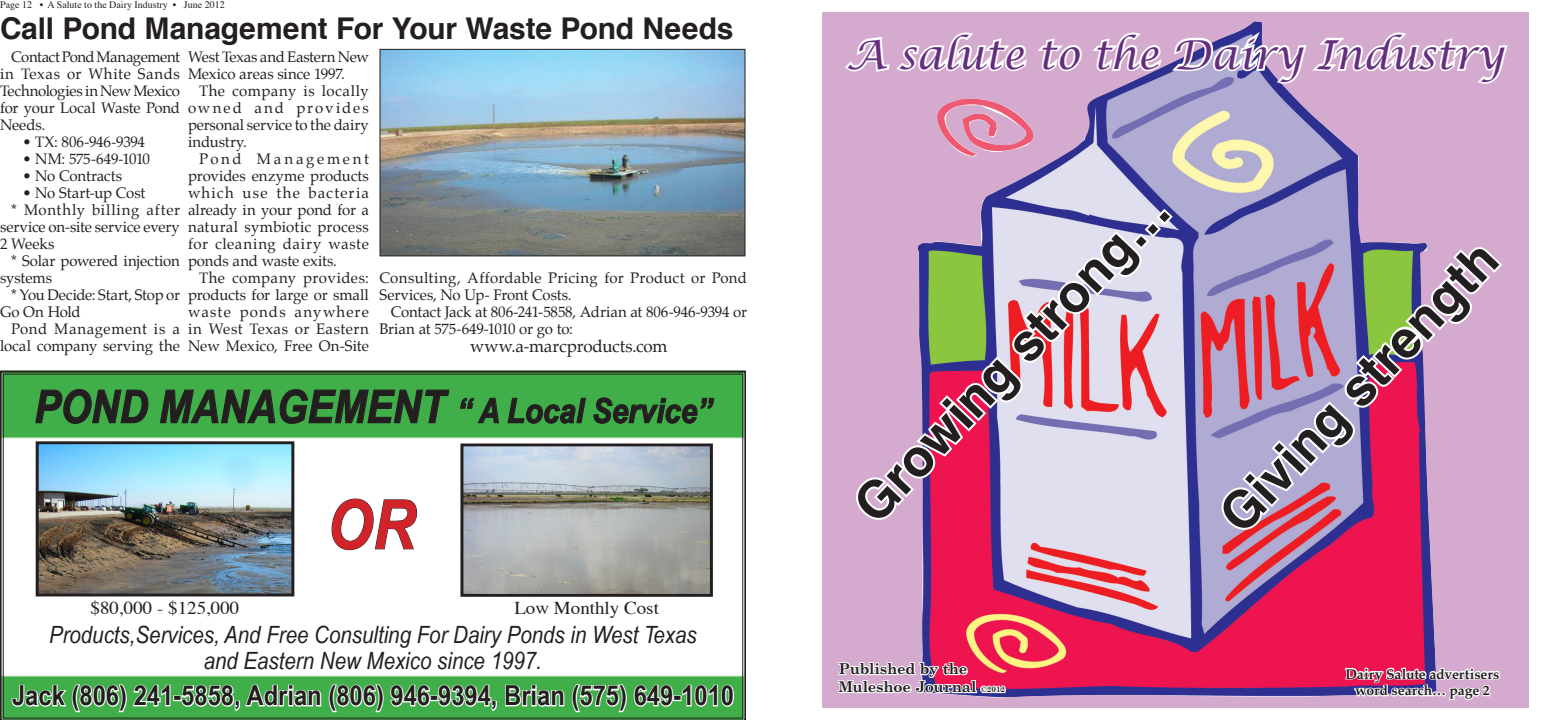
<style>
.page{position:relative;width:1548px;height:720px;background:#fff}
.page>*{position:absolute;margin:0;border:0;box-sizing:border-box;transform-origin:0 0}
.t1{font:italic 700 68.5px "Arial Narrow";color:#d1232a;scale:1.05 1}
.Headline1{font:700 51px "Helvetica";color:#231f20}
.Headline2{font:italic 40px "Lucida Calligraphy";color:#652d7e}
.t2{font:italic 700 34.2px "Arial Narrow";color:#231f20;scale:1.05 1}
.FS_Address{font:700 30px "Helvetica";letter-spacing:-.005em;color:#231f20}
.t3{font:700 27.6px "Arial Narrow";color:#231f20;scale:1.05 1}
.t4{font:italic 23.8px/26.6px "Arial Narrow";color:#231f20;text-align:center;scale:1.05 1}
.t5{font:18.1px "Times";color:#231f20;scale:1.05 1}
.t6{font:17px "Palatino";letter-spacing:-.005em;color:#231f20}
.t7{font:15px/17px "Palatino";letter-spacing:-.005em;color:#231f20;text-align:justify}
.t8{font:15px/17px "Palatino";letter-spacing:.02em;color:#231f20;text-align:right}
.FS_Address-2{font:700 15px "Century Schoolbook";letter-spacing:-.01em;color:#231f20}
.t9{font:15px "Palatino";letter-spacing:-.03em;color:#231f20}
.t10{font:700 14px "Palatino";color:#231f20}
.t11{font:10px "Times";color:#231f20}
.s1{font-size:45.6px}
.s2{font-size:8px}
</style>
<div class="page">
<img style="left:382px;top:51px;width:362px;height:203px">
<div style="left:380px;top:49px;width:366px;height:207px;border:1px solid #231f20"></div>
<div style="left:822px;top:12px;width:707px;height:696px;background:#d4abce"></div>
<img style="left:922px;top:86px;width:510px;height:612px">
<svg style="left:838px;top:661px;width:169px;height:37px"></svg>
<svg style="left:842px;top:12px;width:668px;height:74px"></svg>
<svg style="left:856px;top:206px;width:320px;height:316px"></svg>
<svg style="left:1219px;top:244px;width:283px;height:288px"></svg>
<svg style="left:1344px;top:593px;width:158px;height:115px"></svg>
<svg style="left:0;top:370px;width:746px;height:350px"></svg>
<svg style="left:35px;top:389px;width:113px;height:35px;background:#3b9642"></svg>
<svg style="left:160px;top:389px;width:289px;height:35px;background:#3a9341"></svg>
<svg style="left:460px;top:398px;width:39px;height:25px"></svg>
<svg style="left:508px;top:398px;width:78px;height:26px;background:#3a9140"></svg>
<svg style="left:593px;top:397px;width:121px;height:27px;background:#3a9140"></svg>
<svg style="left:1px;top:676px;width:744px;height:44px"></svg>
<img style="left:464px;top:447px;width:245px;height:146px">
<div style="left:460px;top:443px;width:253px;height:154px;border:3px solid #231f20"></div>
<svg style="left:332px;top:499px;width:85px;height:51px"></svg>
<img style="left:40px;top:445px;width:250px;height:148px">
<div style="left:36px;top:441px;width:258px;height:156px;border:3px solid #231f20"></div>
<p class="t11" style="left:0;top:-5px;width:226px">Page 12 • A Salute to the Dairy Industry • June 2012</p>
<p class="FS_Address" style="left:0;top:1px;width:735px">Call Pond Management For Your Waste Pond Needs</p>
<p class="t7" style="left:188px;top:50px;width:182px">West Texas and Eastern New<br>Mexico areas since 1997.</p>
<p class="t7" style="left:188px;top:84px;width:182px;text-indent:11px">The company is locally owned and provides personal service to the dairy industry.</p>
<p class="t7" style="left:188px;top:152px;width:183px;text-indent:11px">Pond Management provides enzyme products which use the bacteria already in your pond for a natural symbiotic process for cleaning dairy waste ponds and waste exits.</p>
<p class="t7" style="left:188px;top:271px;width:183px;text-indent:11px">The company provides: products for large or small waste ponds anywhere in West Texas or Eastern New Mexico, Free On-Site</p>
<p class="t7" style="left:380px;top:271px;width:369px">Consulting, Affordable Pricing for Product or Pond<br>Services, No Up- Front Costs.</p>
<p class="t7" style="left:0;top:50px;width:181px;text-indent:11px">Contact Pond Management in Texas or White Sands Technologies in New Mexico for your Local Waste Pond Needs.</p>
<p class="t7" style="left:22px;top:135px;width:124px">• TX: 806-946-9394</p>
<p class="t9" style="left:22px;top:149px;width:129px">• NM: 575-649-1010</p>
<p class="t7" style="left:22px;top:169px;width:101px">• No Contracts</p>
<p class="t7" style="left:22px;top:186px;width:124px">• No Start-up Cost</p>
<p class="t7" style="left:0;top:203px;width:182px;text-indent:11px">* Monthly billing after service on-site service every 2 Weeks</p>
<p class="t7" style="left:0;top:254px;width:181px;text-indent:11px">* Solar powered injection systems</p>
<p class="t7" style="left:0;top:288px;width:181px;text-indent:11px">* You Decide: Start, Stop or<br>Go On Hold</p>
<p class="t8" style="left:0;top:322px;width:182px">Pond Management is a local company serving the</p>
<p class="t7" style="left:380px;top:305px;width:369px;text-indent:11px">Contact Jack at 806-241-5858, Adrian at 806-946-9394 or<br>Brian at 575-649-1010 or go to:</p>
<p class="t6" style="left:470px;top:335px;width:199px">www.a-marcproducts.com</p>
<p class="t2" style="left:34px;top:391px;width:647px"><span class="s1">POND MANAGEMENT</span> “ A Local Service”</p>
<p class="t1" style="left:327px;top:485px;width:86px">OR</p>
<p class="t5" style="left:91px;top:591px;width:143px">$80,000 - $125,000</p>
<p class="t5" style="left:514px;top:591px;width:139px">Low Monthly Cost</p>
<p class="t4" style="left:49px;top:621px;width:618px">Products,Services, And Free Consulting For Dairy Ponds in West Texas and Eastern New Mexico since 1997.</p>
<p class="t3" style="left:12px;top:680px;width:689px">Jack (806) 241-5858, Adrian (806) 946-9394, Brian (575) 649-1010</p>
<p class="Headline2" style="left:846px;top:30px;width:660px">A salute to the Dairy Industry</p>
<p class="Headline1" style="left:829px;top:480px;width:432px;rotate:-46deg">Growing strong…</p>
<p class="Headline1" style="left:1195px;top:490px;width:378px;rotate:-46deg">Giving strength</p>
<p class="FS_Address-2" style="left:838px;top:660px;width:130px">Published by the</p>
<p class="FS_Address-2" style="left:838px;top:678px;width:168px">Muleshoe Journal <span class="s2">©2012</span></p>
<p class="t10" style="left:1346px;top:665px;width:155px">Dairy Salute advertisers</p>
<p class="t10" style="left:1355px;top:682px;width:136px">word search… page 2</p>
</div>
